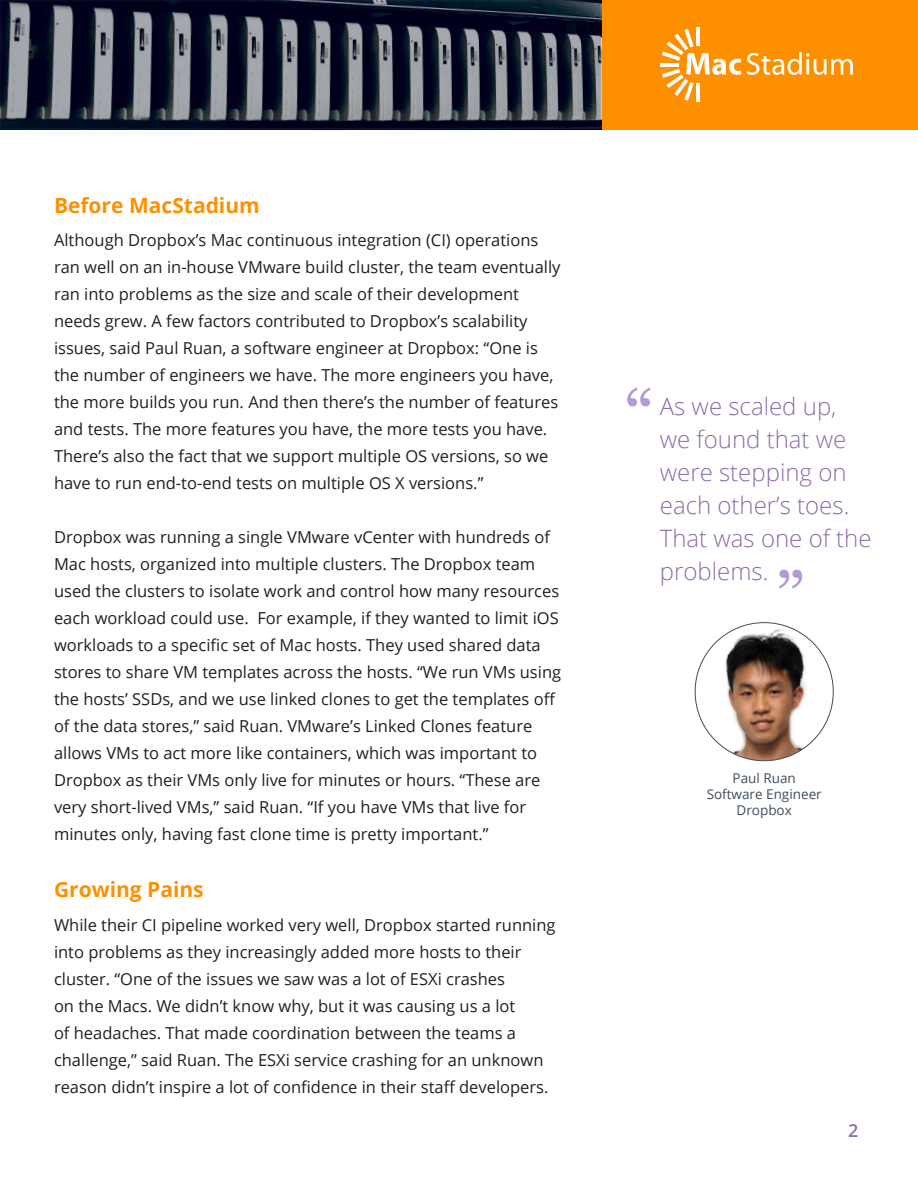
<style>
.page{position:relative;width:918px;height:1188px;background:#fff}
.page>*{position:absolute;margin:0;border:0;box-sizing:border-box;transform-origin:0 0}
.t1{font:72px "Georgia";color:#b699d6}
.t2{font:300 24px/33px "Open Sans";color:#8d6cab}
.t3{font:700 21px "Open Sans";color:#fe9000}
.t4{font:600 18px "Open Sans";color:#8d6cab}
.t5{font:16.5px/27px "Open Sans";color:#231f20}
.t6{font:13.5px/16.2px "Open Sans";color:#424d58;text-align:center}
</style>
<div class="page">
<div style="left:602px;top:0;width:316px;height:130px;background:#fe9000"></div>
<svg style="left:3px;top:3px;width:596px;height:124px"></svg>
<div style="left:0;top:0;width:602px;height:130px;border:2px solid #231f20"></div>
<hr style="left:696px;top:84px;width:4px;height:18px;background:#fff">
<hr style="left:696px;top:28px;width:4px;height:18px;background:#fff">
<hr style="left:661px;top:63px;width:18px;height:4px;background:#fff">
<svg style="left:662px;top:29px;width:79px;height:72px"></svg>
<svg style="left:747px;top:52px;width:106px;height:23px"></svg>
<img style="left:697px;top:627px;width:134px;height:134px">
<p class="t3" style="left:54px;top:190px;width:207px">Before MacStadium</p>
<p class="t5" style="left:54px;top:226px;width:508px">Although Dropbox’s Mac continuous integration (CI) operations ran well on an in-house VMware build cluster, the team eventually ran into problems as the size and scale of their development needs grew. A few factors contributed to Dropbox’s scalability issues, said Paul Ruan, a software engineer at Dropbox: “One is the number of engineers we have. The more engineers you have, the more builds you run. And then there’s the number of features and tests. The more features you have, the more tests you have.<br>There’s also the fact that we support multiple OS versions, so we have to run end-to-end tests on multiple OS X versions.”</p>
<p class="t5" style="left:54px;top:523px;width:509px">Dropbox was running a single VMware vCenter with hundreds of Mac hosts, organized into multiple clusters. The Dropbox team used the clusters to isolate work and control how many resources each workload could use. For example, if they wanted to limit iOS workloads to a specific set of Mac hosts. They used shared data stores to share VM templates across the hosts. “We run VMs using the hosts’ SSDs, and we use linked clones to get the templates off of the data stores,” said Ruan. VMware’s Linked Clones feature allows VMs to act more like containers, which was important to Dropbox as their VMs only live for minutes or hours. “These are very short-lived VMs,” said Ruan. “If you have VMs that live for minutes only, having fast clone time is pretty important.”</p>
<p class="t3" style="left:54px;top:875px;width:151px">Growing Pains</p>
<p class="t5" style="left:54px;top:911px;width:503px">While their CI pipeline worked very well, Dropbox started running into problems as they increasingly added more hosts to their cluster. “One of the issues we saw was a lot of ESXi crashes<br>on the Macs. We didn’t know why, but it was causing us a lot<br>of headaches. That made coordination between the teams a challenge,” said Ruan. The ESXi service crashing for an unknown reason didn’t inspire a lot of confidence in their staff developers.</p>
<p class="t1" style="left:624px;top:364px;width:31px">“</p>
<p class="t2" style="left:660px;top:389px;width:213px">As we scaled up, we found that we were stepping on each other’s toes.<br>That was one of the problems.</p>
<p class="t1" style="left:775px;top:546px;width:31px">”</p>
<p class="t6" style="left:733px;top:769px;width:65px">Paul Ruan</p>
<p class="t6" style="left:707px;top:785px;width:117px">Software Engineer<br>Dropbox</p>
<p class="t4" style="left:848px;top:1119px;width:12px">2</p>
</div>
